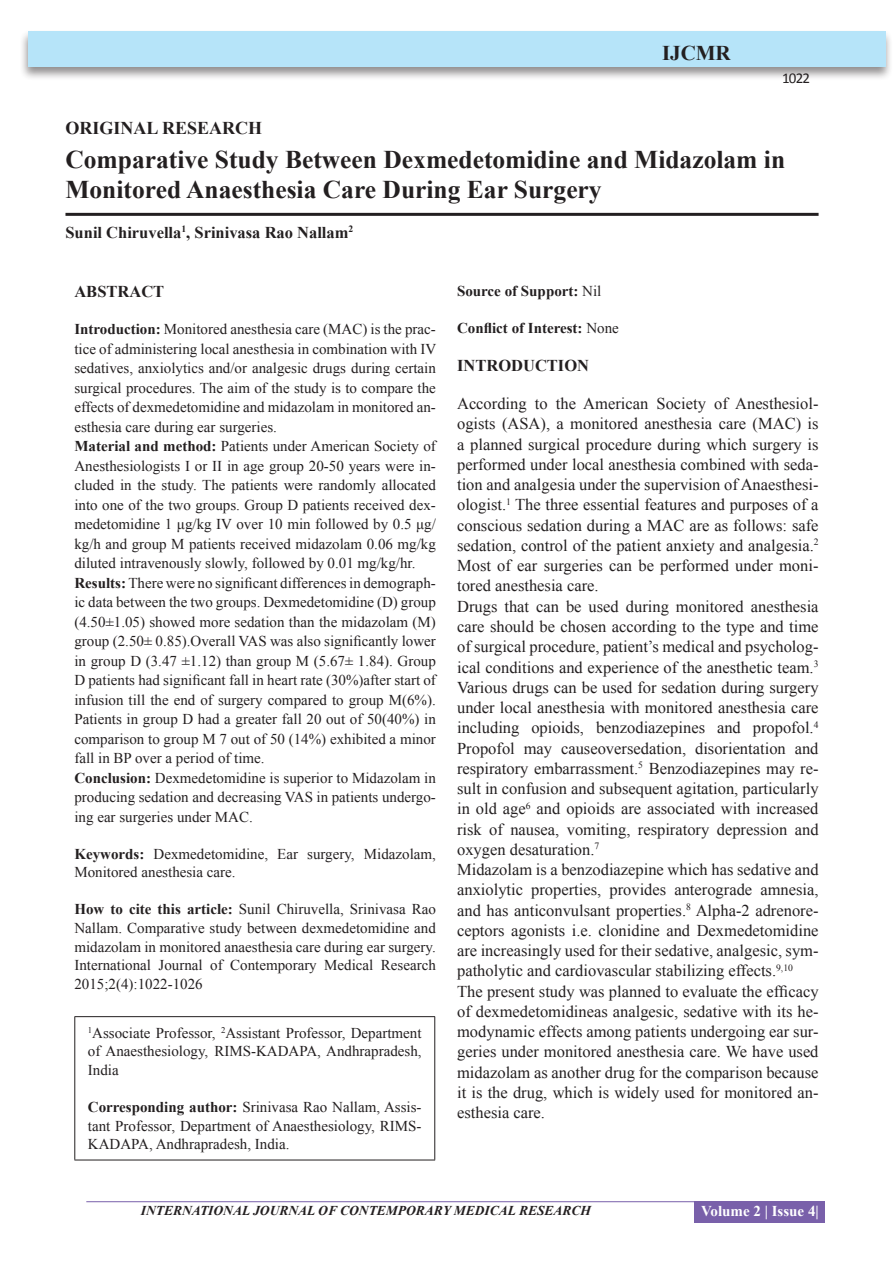
<style>
.page{position:relative;width:893px;height:1263px;background:#fff}
.page>*{position:absolute;margin:0;border:0;box-sizing:border-box;transform-origin:0 0}
.A_Title_New{font:700 25.5px/30px "Times New Roman";color:#231f20}
.t1{font:700 21px "Times New Roman";color:#231f20}
.AT_new{font:700 18px "Times New Roman";color:#231f20}
.TX_New{font:16.5px/20.2px "Times New Roman";color:#231f20;text-align:justify}
.AU-New{font:700 16.5px "Times New Roman";color:#231f20}
.ABS_new{font:700 16.5px "Times New Roman";color:#231f20}
.ABS_TEXT_New{font:15px/19.5px "Times New Roman";color:#231f20;text-align:justify}
.HTC_new{font:15px/18.8px "Times New Roman";color:#231f20;text-align:justify}
.Corresponding{font:15px/18.8px "Times New Roman";color:#231f20;text-align:justify}
.Affi_New{font:15px/18.8px "Times New Roman";color:#231f20;text-align:justify}
.Keyword_New{font:15px/18.8px "Times New Roman";color:#231f20}
.COI_New{font:700 15px "Times New Roman";color:#231f20}
.SOS_New{font:700 15px "Times New Roman";color:#231f20}
.t2{font:700 15px "Times New Roman";color:#fff}
.t3{font:15px "Calibri";color:#231f20}
.t4{font:italic 700 13.5px "Times New Roman";color:#231f20}
.s1{font-weight:700}
.s2{font-weight:400}
</style>
<div class="page">
<div style="left:19px;top:29px;width:874px;height:52px;background:#231f20;opacity:.5"></div>
<div style="left:28px;top:31px;width:857px;height:35px;background:#b6e4f9"></div>
<hr style="left:86px;top:1201px;width:610px;height:1px;background:#7960aa">
<div style="left:695px;top:1201px;width:130px;height:22px;background:#7960aa"></div>
<hr style="left:65px;top:213px;width:754px;height:3px;background:#231f20">
<hr style="left:74px;top:1016px;width:361px;height:1px;background:#231f20">
<hr style="left:74px;top:1017px;width:1px;height:142px;background:#231f20">
<hr style="left:434px;top:1017px;width:1px;height:142px;background:#231f20">
<hr style="left:74px;top:1159px;width:361px;height:1px;background:#231f20">
<p class="t1" style="left:662px;top:39px;width:70px">IJCMR</p>
<p class="t3" style="left:782px;top:69px;width:30px">1022</p>
<p class="AT_new" style="left:65px;top:115px;width:198px">ORIGINAL RESEARCH</p>
<p class="A_Title_New" style="left:65px;top:144px;width:721px">Comparative Study Between Dexmedetomidine and Midazolam in<br>Monitored Anaesthesia Care During Ear Surgery</p>
<p class="AU-New" style="left:65px;top:221px;width:289px">Sunil Chiruvella<sup>1</sup>, Srinivasa Rao Nallam<sup>2</sup></p>
<p class="ABS_new" style="left:74px;top:280px;width:91px">ABSTRACT</p>
<p class="ABS_TEXT_New" style="left:74px;top:319px;width:363px"><span class="s1">Introduction:</span> Monitored anesthesia care (MAC) is the prac&shy;tice of administering local anesthesia in combination with IV sedatives, anxiolytics and/or analgesic drugs during certain surgical procedures. The aim of the study is to compare the effects of dexmedetomidine and midazolam in monitored an&shy;esthesia care during ear surgeries.</p>
<p class="ABS_TEXT_New" style="left:74px;top:436px;width:363px"><span class="s1">Material and method:</span> Patients under American Society of Anesthesiologists I or II in age group 20-50 years were in&shy;cluded in the study. The patients were randomly allocated into one of the two groups. Group D patients received dex&shy;medetomidine 1 μg/kg IV over 10 min followed by 0.5 μg/ kg/h and group M patients received midazolam 0.06 mg/kg diluted intravenously slowly, followed by 0.01 mg/kg/hr.</p>
<p class="ABS_TEXT_New" style="left:74px;top:573px;width:363px"><span class="s1">Results:</span> There were no significant differences in demograph&shy;ic data between the two groups. Dexmedetomidine (D) group (4.50±1.05) showed more sedation than the midazolam (M) group (2.50± 0.85).Overall VAS was also significantly lower in group D (3.47 ±1.12) than group M (5.67± 1.84). Group D patients had significant fall in heart rate (30%)after start of infusion till the end of surgery compared to group M(6%).<br>Patients in group D had a greater fall 20 out of 50(40%) in comparison to group M 7 out of 50 (14%) exhibited a minor fall in BP over a period of time.</p>
<p class="ABS_TEXT_New" style="left:74px;top:768px;width:363px"><span class="s1">Conclusion:</span> Dexmedetomidine is superior to Midazolam in producing sedation and decreasing VAS in patients undergo&shy;ing ear surgeries under MAC.</p>
<p class="Keyword_New" style="left:74px;top:844px;width:363px"><span class="s1">Keywords:</span> Dexmedetomidine, Ear surgery, Midazolam,<br>Monitored anesthesia care.</p>
<p class="HTC_new" style="left:74px;top:899px;width:363px"><span class="s1">How to cite this article:</span> Sunil Chiruvella, Srinivasa Rao Nallam. Comparative study between dexmedetomidine and midazolam in monitored anaesthesia care during ear surgery.<br>International Journal of Contemporary Medical Research 2015;2(4):1022-1026</p>
<p class="Affi_New" style="left:88px;top:1023px;width:335px"><sup>1</sup>Associate Professor, <sup>2</sup>Assistant Professor, Department of Anaesthesiology, RIMS-KADAPA, Andhrapradesh, India</p>
<p class="Corresponding" style="left:88px;top:1097px;width:335px"><span class="s1">Corresponding author:</span> Srinivasa Rao Nallam, Assis&shy;tant Professor, Department of Anaesthesiology, RIMS-KADAPA, Andhrapradesh, India.</p>
<p class="SOS_New" style="left:457px;top:281px;width:146px">Source of Support: <span class="s2">Nil</span></p>
<p class="COI_New" style="left:457px;top:317px;width:163px">Conflict of Interest: <span class="s2">None</span></p>
<h1 class="AU-New" style="left:457px;top:354px;width:133px">INTRODUCTION</h1>
<p class="TX_New" style="left:457px;top:393px;width:363px">According to the American Society of Anesthesiol&shy;ogists (ASA), a monitored anesthesia care (MAC) is a planned surgical procedure during which surgery is performed under local anesthesia combined with seda&shy;tion and analgesia under the supervision of Anaesthesi&shy;ologist.<sup>1</sup> The three essential features and purposes of a conscious sedation during a MAC are as follows: safe sedation, control of the patient anxiety and analgesia.<sup>2<br></sup>Most of ear surgeries can be performed under moni&shy;tored anesthesia care.</p>
<p class="TX_New" style="left:457px;top:596px;width:363px">Drugs that can be used during monitored anesthesia care should be chosen according to the type and time of surgical procedure, patient’s medical and psycholog&shy;ical conditions and experience of the anesthetic team.<sup>3<br></sup>Various drugs can be used for sedation during surgery under local anesthesia with monitored anesthesia care including opioids, benzodiazepines and propofol.<sup>4<br></sup>Propofol may causeoversedation, disorientation and respiratory embarrassment.<sup>5</sup> Benzodiazepines may re&shy;sult in confusion and subsequent agitation, particularly in old age<sup>6</sup> and opioids are associated with increased risk of nausea, vomiting, respiratory depression and oxygen desaturation.<sup>7</sup></p>
<p class="TX_New" style="left:457px;top:859px;width:363px">Midazolam is a benzodiazepine which has sedative and anxiolytic properties, provides anterograde amnesia, and has anticonvulsant properties.<sup>8</sup> Alpha-2 adrenore&shy;ceptors agonists i.e. clonidine and Dexmedetomidine are increasingly used for their sedative, analgesic, sym&shy;patholytic and cardiovascular stabilizing effects.<sup>9,10</sup></p>
<p class="TX_New" style="left:457px;top:981px;width:363px">The present study was planned to evaluate the efficacy of dexmedetomidineas analgesic, sedative with its he&shy;modynamic effects among patients undergoing ear sur&shy;geries under monitored anesthesia care. We have used midazolam as another drug for the comparison because it is the drug, which is widely used for monitored an&shy;esthesia care.</p>
<p class="t4" style="left:141px;top:1201px;width:452px">INTERNATIONAL JOURNAL OF CONTEMPORARY MEDICAL RESEARCH</p>
<p class="t2" style="left:701px;top:1201px;width:119px">Volume 2 | Issue 4|</p>
</div>
